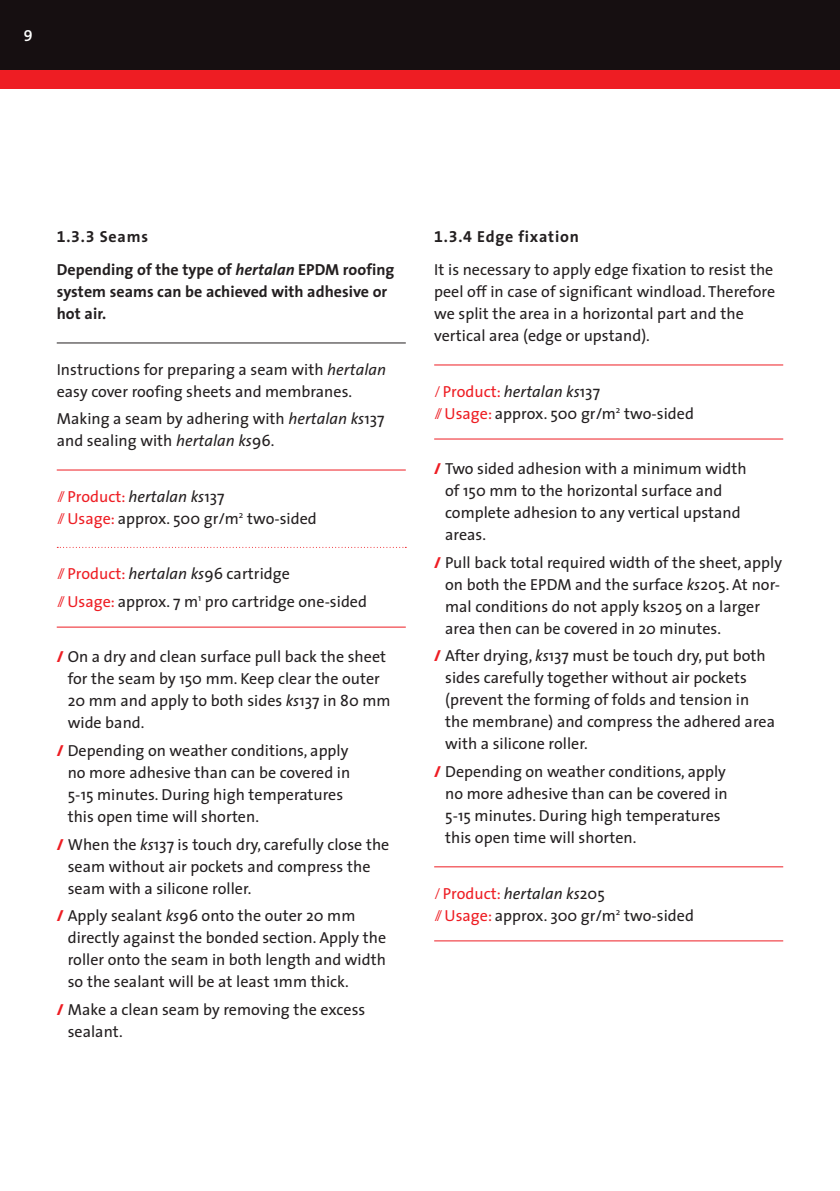
<style>
.page{position:relative;width:840px;height:1191px;background:#fff}
.page>*{position:absolute;margin:0;border:0;box-sizing:border-box;transform-origin:0 0}
.t1{font:16px/22px "The Sans";color:#231f20}
.t2{font:700 16px/22px "The Sans";color:#231f20}
.t3{font:italic 16px "The Sans";color:#231f20}
.t4{font:700 16px "The Sans";letter-spacing:.05em;color:#231f20}
.t5{font:16px "The Sans Bold Expert";color:#231f20}
.t6{font:16px "The Sans Semi Bold Expert";color:#fff}
.s1{font-family:"The Sans";font-weight:700}
.s2{font-style:italic}
.s3{font-weight:300;font-style:normal;color:#ee1d23}
.s4{font-style:normal;color:#ee1d23}
.s5{font-style:normal}
.s6{font-weight:300;color:#ee1d23}
.s7{color:#ee1d23}
.s8{font-weight:800;color:#ee1d23}
.s9{font-family:"The Sans Bold Expert";font-weight:400}
</style>
<div class="page">
<div style="left:0;top:0;width:839px;height:70px;background:#160f11"></div>
<div style="left:0;top:70px;width:839px;height:18px;background:#ee1d23"></div>
<hr style="left:57px;top:342px;width:348px;height:1px;background:#231f20">
<hr style="left:57px;top:469px;width:348px;height:1px;background:#ee1d23">
<svg style="left:57px;top:547px;width:349px;height:1px"></svg>
<hr style="left:57px;top:626px;width:348px;height:1px;background:#ee1d23">
<hr style="left:434px;top:364px;width:348px;height:1px;background:#ee1d23">
<hr style="left:434px;top:438px;width:348px;height:1px;background:#ee1d23">
<hr style="left:434px;top:866px;width:348px;height:1px;background:#ee1d23">
<hr style="left:434px;top:940px;width:348px;height:1px;background:#ee1d23">
<p class="t6" style="left:24px;top:22px;width:10px">9</p>
<p class="t5" style="left:57px;top:223px;width:93px">1.3.3 <span class="s1">Seams</span></p>
<p class="t2" style="left:57px;top:258px;width:339px">Depending of the type of <span class="s2">hertalan</span> EPDM roofing system seams can be achieved with adhesive or hot air.</p>
<p class="t1" style="left:57px;top:358px;width:331px">Instructions for preparing a seam with <span class="s2">hertalan </span>easy cover roofing sheets and membranes.</p>
<p class="t1" style="left:57px;top:407px;width:329px">Making a seam by adhering with <span class="s2">hertalan ks</span>137 and sealing with <span class="s2">hertalan ks</span>96.</p>
<p class="t3" style="left:57px;top:483px;width:169px"><span class="s3">//</span> <span class="s4">Product:</span> hertalan ks<span class="s5">137</span></p>
<p class="t1" style="left:57px;top:507px;width:261px"><span class="s6">//</span><span class="s7">Usage:</span> approx. 500 gr/m<sup>2</sup> two-sided</p>
<p class="t1" style="left:57px;top:562px;width:234px"><span class="s6">//</span> <span class="s7">Product:</span> <span class="s2">hertalan ks</span>96 cartridge</p>
<p class="t1" style="left:57px;top:590px;width:311px"><span class="s6">//</span><span class="s7">Usage:</span> approx. 7 m<sup>1</sup> pro cartridge one-sided</p>
<p class="t1" style="left:68px;top:645px;width:324px;text-indent:-11px"><span class="s8">/</span> On a dry and clean surface pull back the sheet for the seam by 150 mm. Keep clear the outer 20 mm and apply to both sides <span class="s2">ks</span>137 in 80 mm wide band.</p>
<p class="t1" style="left:68px;top:739px;width:284px;text-indent:-11px"><span class="s8">/</span> Depending on weather conditions, apply no more adhesive than can be covered in 5-15 minutes. During high temperatures this open time will shorten.</p>
<p class="t1" style="left:68px;top:832px;width:323px;text-indent:-11px"><span class="s8">/</span> When the <span class="s2">ks</span>137 is touch dry, carefully close the seam without air pockets and compress the seam with a silicone roller.</p>
<p class="t1" style="left:68px;top:904px;width:320px;text-indent:-11px"><span class="s8">/</span> Apply sealant <span class="s2">ks</span>96 onto the outer 20 mm directly against the bonded section. Apply the roller onto the seam in both length and width so the sealant will be at least 1mm thick.</p>
<p class="t1" style="left:68px;top:998px;width:299px;text-indent:-11px"><span class="s8">/</span> Make a clean seam by removing the excess sealant.</p>
<p class="t4" style="left:434px;top:223px;width:146px"><span class="s9">1.3.4</span> Edge fixation</p>
<p class="t1" style="left:434px;top:258px;width:342px">It is necessary to apply edge fixation to resist the peel off in case of significant windload. Therefore we split the area in a horizontal part and the vertical area (edge or upstand).</p>
<p class="t3" style="left:434px;top:378px;width:167px"><span class="s3">/</span> <span class="s4">Product:</span> hertalan ks<span class="s5">137</span></p>
<p class="t1" style="left:434px;top:402px;width:261px"><span class="s6">//</span><span class="s7">Usage:</span> approx. 500 gr/m<sup>2</sup> two-sided</p>
<p class="t1" style="left:445px;top:457px;width:303px;text-indent:-11px"><span class="s8">/</span> Two sided adhesion with a minimum width of 150 mm to the horizontal surface and complete adhesion to any vertical upstand areas.</p>
<p class="t1" style="left:445px;top:551px;width:338px;text-indent:-11px"><span class="s8">/</span> Pull back total required width of the sheet, apply on both the EPDM and the surface <span class="s2">ks</span>205. At nor&shy;mal conditions do not apply ks205 on a larger area then can be covered in 20 minutes.</p>
<p class="t1" style="left:445px;top:644px;width:331px;text-indent:-11px"><span class="s8">/</span> After drying, <span class="s2">ks</span>137 must be touch dry, put both sides carefully together without air pockets (prevent the forming of folds and tension in the membrane) and compress the adhered area with a silicone roller.</p>
<p class="t1" style="left:445px;top:760px;width:284px;text-indent:-11px"><span class="s8">/</span> Depending on weather conditions, apply no more adhesive than can be covered in 5-15 minutes. During high temperatures this open time will shorten.</p>
<p class="t3" style="left:434px;top:880px;width:172px"><span class="s3">/</span> <span class="s4">Product:</span> hertalan ks<span class="s5">205</span></p>
<p class="t1" style="left:434px;top:903px;width:261px"><span class="s6">//</span><span class="s7">Usage:</span> approx. 300 gr/m<sup>2</sup> two-sided</p>
</div>
